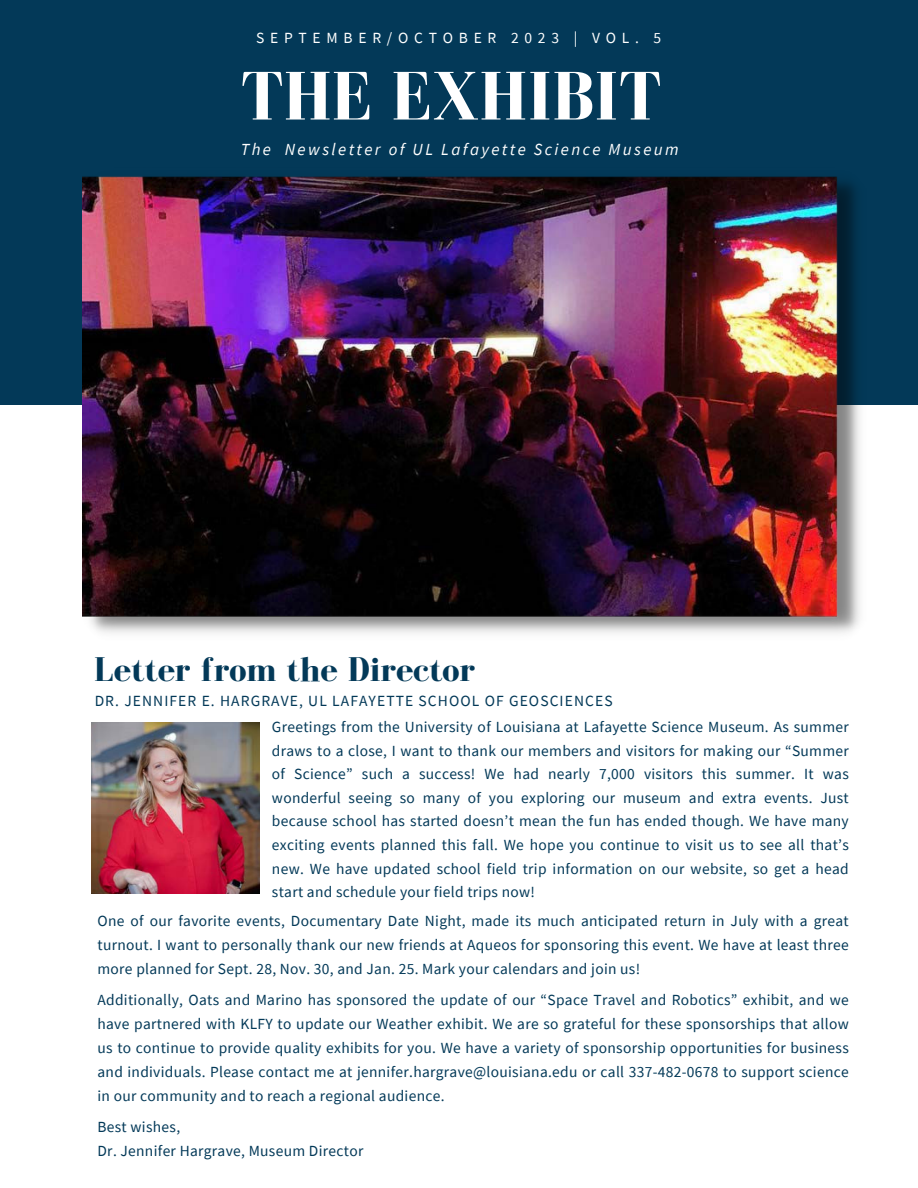
<style>
.page{position:relative;width:918px;height:1188px;background:#fff}
.page>*{position:absolute;margin:0;border:0;box-sizing:border-box;transform-origin:0 0}
.t1{font:700 70.5px "Bodoni FLF";color:#fff}
.t2{font:700 35.25px "Bodoni FLF";color:#033958}
.t3{font:italic 16.95px "Source Sans Pro";letter-spacing:.14em;color:#fff}
.t4{font:15.45px/23.7px "Source Sans Pro";letter-spacing:.02em;color:#033958;text-align:justify}
.t5{font:15.45px "Source Sans Pro";letter-spacing:.37em;color:#fff}
</style>
<div class="page">
<div style="left:0;top:0;width:918px;height:405px;background:#033958"></div>
<img style="left:92px;top:723px;width:167px;height:171px">
<img style="left:82px;top:176px;width:778px;height:457px">
<p class="t5" style="left:256px;top:29px;width:407px">SEPTEMBER/OCTOBER 2023 | VOL. 5</p>
<h1 class="t1" style="left:241px;top:58px;width:422px">THE EXHIBIT</h1>
<p class="t3" style="left:241px;top:139px;width:439px">The Newsletter of UL Lafayette Science Museum</p>
<h2 class="t2" style="left:94px;top:650px;width:383px">Letter from the Director</h2>
<p class="t4" style="left:272px;top:688px;width:578px;line-height:25.8px;text-indent:-177px">DR. JENNIFER E. HARGRAVE, UL LAFAYETTE SCHOOL OF GEOSCIENCES<br>Greetings from the University of Louisiana at Lafayette Science Museum. As summer</p>
<p class="t4" style="left:272px;top:739px;width:578px">draws to a close, I want to thank our members and visitors for making our “Summer of Science” such a success! We had nearly 7,000 visitors this summer. It was wonderful seeing so many of you exploring our museum and extra events. Just because school has started doesn’t mean the fun has ended though. We have many exciting events planned this fall. We hope you continue to visit us to see all that’s new. We have updated school field trip information on our website, so get a head start and schedule your field trips now!</p>
<p class="t4" style="left:98px;top:909px;width:753px">One of our favorite events, Documentary Date Night, made its much anticipated return in July with a great turnout. I want to personally thank our new friends at Aqueos for sponsoring this event. We have at least three more planned for Sept. 28, Nov. 30, and Jan. 25. Mark your calendars and join us!</p>
<p class="t4" style="left:98px;top:988px;width:753px">Additionally, Oats and Marino has sponsored the update of our “Space Travel and Robotics” exhibit, and we have partnered with KLFY to update our Weather exhibit. We are so grateful for these sponsorships that allow us to continue to provide quality exhibits for you. We have a variety of sponsorship opportunities for business and individuals. Please contact me at jennifer.hargrave@louisiana.edu or call 337-482-0678 to support science in our community and to reach a regional audience.</p>
<p class="t4" style="left:98px;top:1115px;width:267px">Best wishes,<br>Dr. Jennifer Hargrave, Museum Director</p>
</div>
